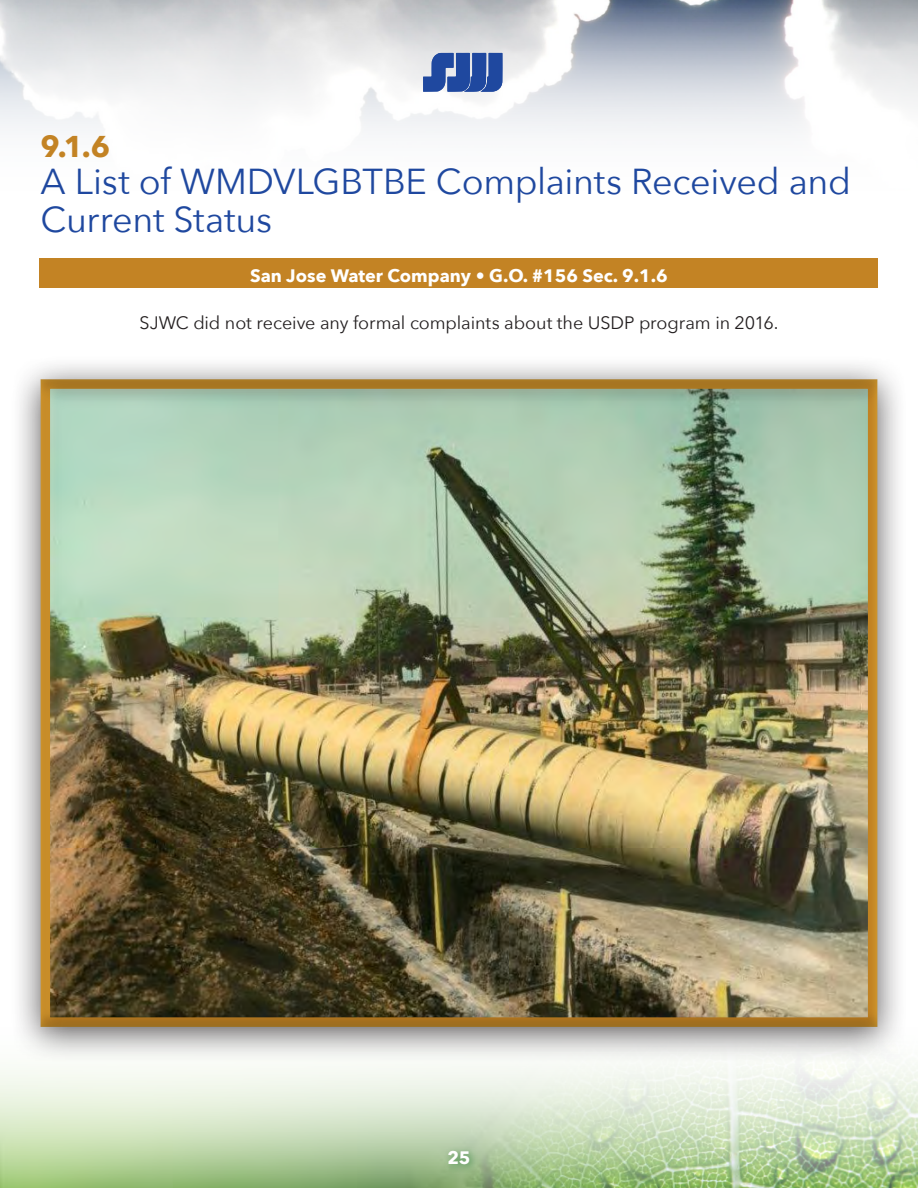
<style>
.page{position:relative;width:918px;height:1188px;background:#fff}
.page>*{position:absolute;margin:0;border:0;box-sizing:border-box;transform-origin:0 0}
.Smaller_Light_Head{font:36px/37.5px "Avenir Next";letter-spacing:-.01em;color:#1f489f}
.Heavy_Head{font:700 30px "Avenir Next";color:#c38324}
.Body{font:18px "Avenir Next";letter-spacing:-.005em;color:#231f20}
.Table_Hed{font:700 18px "Avenir Next";color:#fff}
</style>
<div class="page">
<img style="left:0;top:1064px;width:918px;height:124px">
<img style="left:0;top:0;width:918px;height:133px">
<div style="left:443px;top:1145px;width:36px;height:29px;background:#278335;opacity:.75"></div>
<svg style="left:423px;top:53px;width:80px;height:39px;background:#4365ac"></svg>
<div style="left:40px;top:258px;width:838px;height:30px;background:#c38324"></div>
<div style="left:10px;top:355px;width:898px;height:709px;background:#231f20;opacity:.75"></div>
<div style="left:38px;top:376px;width:840px;height:652px;background:#231f20;opacity:.3"></div>
<p class="Heavy_Head" style="left:40px;top:120px;width:71px">9.1.6</p>
<p class="Smaller_Light_Head" style="left:40px;top:162px;width:812px">A List of WMDVLGBTBE Complaints Received and<br>Current Status</p>
<p class="Table_Hed" style="left:250px;top:260px;width:419px">San Jose Water Company • G.O. #156 Sec. 9.1.6</p>
<p class="Body" style="left:139px;top:308px;width:638px">SJWC did not receive any formal complaints about the USDP program in 2016.</p>
<p class="Table_Hed" style="left:447px;top:1142px;width:25px">25</p>
</div>
